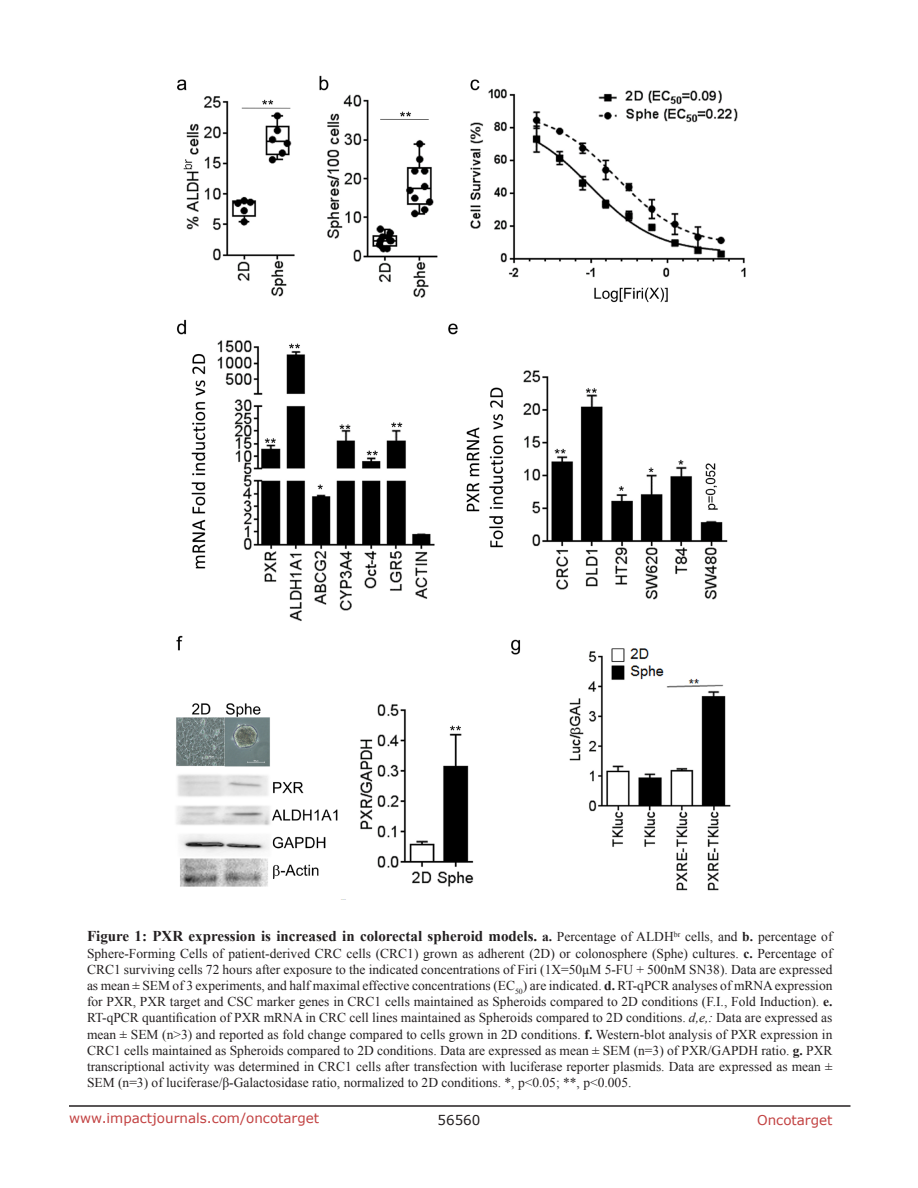
<style>
.page{position:relative;width:918px;height:1188px;background:#fff}
.page>*{position:absolute;margin:0;border:0;box-sizing:border-box;transform-origin:0 0}
.figuretext{font:700 15px "Times New Roman";color:#231f20}
.figuretext-2{font:13.5px/16.2px "Times New Roman";color:#231f20;text-align:justify}
.t1{font:13.5px "Verdana";color:#c24141}
.t2{font:13.5px "Verdana";color:#231f20}
.s1{font-size:13.5px}
.s2{font-weight:400;font-size:13.5px}
.s3{font-weight:700}
.s4{font-style:italic}
</style>
<div class="page">
<hr style="left:69px;top:1105px;width:781px;height:2px;background:#231f20">
<img style="left:176px;top:75px;width:570px;height:825px">
<p class="figuretext" style="left:87px;top:926px;width:747px">Figure 1: PXR expression is increased in colorectal spheroid models. <span class="s1">a.</span> <span class="s2">Percentage of ALDH</span><sup>br</sup> <span class="s2">cells, and</span> <span class="s1">b.</span> <span class="s2">percentage of</span></p>
<p class="figuretext-2" style="left:87px;top:945px;width:747px">Sphere-Forming Cells of patient-derived CRC cells (CRC1) grown as adherent (2D) or colonosphere (Sphe) cultures. <span class="s3">c.</span> Percentage of CRC1 surviving cells 72 hours after exposure to the indicated concentrations of Firi (1X=50μM 5-FU + 500nM SN38). Data are expressed as mean ± SEM of 3 experiments, and half maximal effective concentrations (EC<sub>50</sub>) are indicated. <span class="s3">d.</span> RT-qPCR analyses of mRNA expression for PXR, PXR target and CSC marker genes in CRC1 cells maintained as Spheroids compared to 2D conditions (F.I., Fold Induction). <span class="s3">e.<br></span>RT-qPCR quantification of PXR mRNA in CRC cell lines maintained as Spheroids compared to 2D conditions. <span class="s4">d,e,:</span> Data are expressed as mean ± SEM (n&gt;3) and reported as fold change compared to cells grown in 2D conditions. <span class="s3">f.</span> Western-blot analysis of PXR expression in CRC1 cells maintained as Spheroids compared to 2D conditions. Data are expressed as mean ± SEM (n=3) of PXR/GAPDH ratio. <span class="s3">g.</span> PXR transcriptional activity was determined in CRC1 cells after transfection with luciferase reporter plasmids. Data are expressed as mean ± SEM (n=3) of luciferase/β-Galactosidase ratio, normalized to 2D conditions. *, p&lt;0.05; **, p&lt;0.005.</p>
<p class="t1" style="left:69px;top:1109px;width:252px">www.impactjournals.com/oncotarget</p>
<p class="t2" style="left:438px;top:1111px;width:44px">56560</p>
<p class="t1" style="left:757px;top:1111px;width:77px">Oncotarget</p>
</div>
